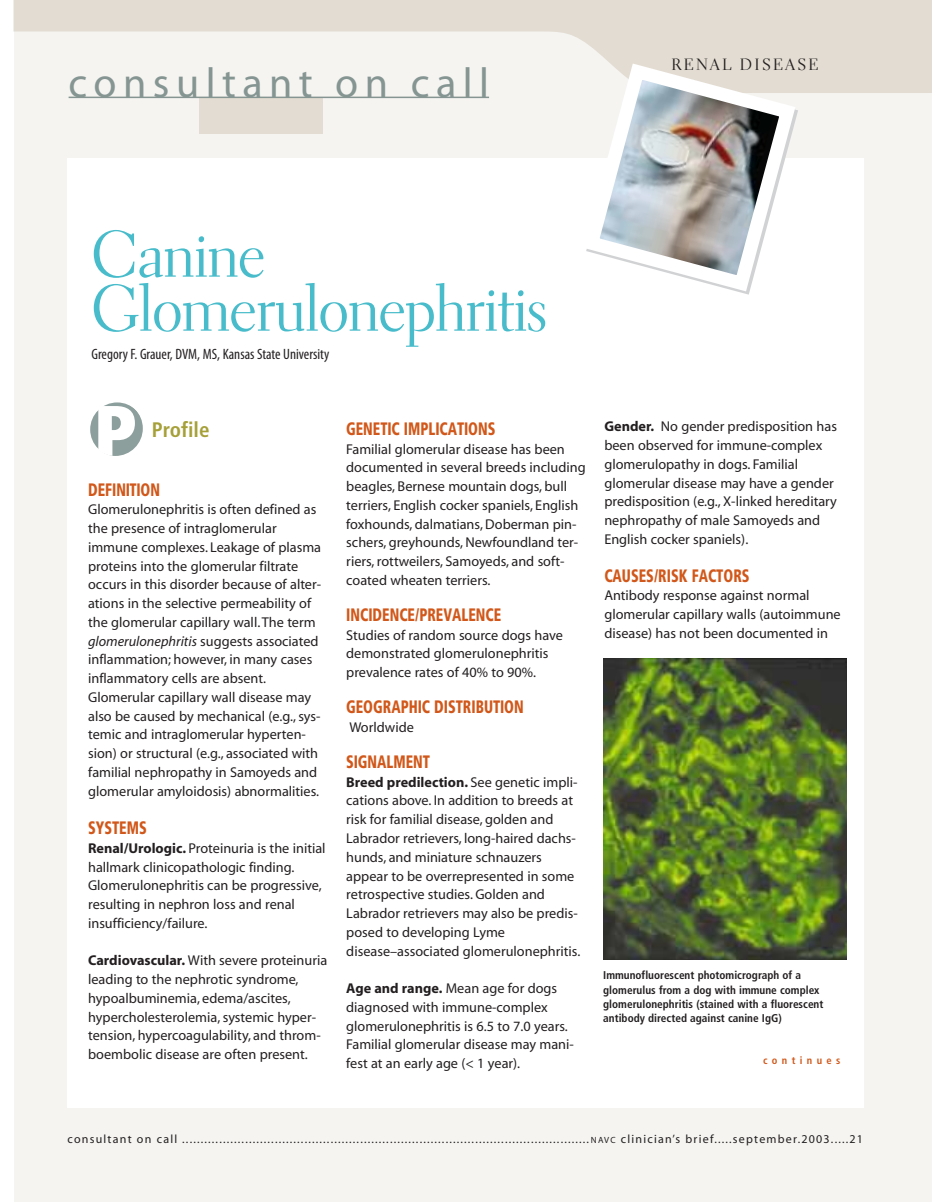
<style>
.page{position:relative;width:932px;height:1202px;background:#fff}
.page>*{position:absolute;margin:0;border:0;box-sizing:border-box;transform-origin:0 0}
.t1{font:66px/54px "Electra LT Std Display";color:#48bccb}
.t2{font:42px "Myriad";letter-spacing:.155em;color:#859592}
.t3{font:700 condensed 21px "Frutiger LT Std";color:#a6a038}
.t4{font:900 condensed 18px "Frutiger LT Std";color:#d1581a;scale:.8 1}
.t5{font:16.5px "Electra LT Std Display";letter-spacing:.175em;color:#231f20}
.t6{font:condensed 15px "Myriad Pro";color:#231f20}
.t7{font:14.25px/18.8px "Myriad";color:#231f20}
.t8{font:12px "Myriad";letter-spacing:.1em;color:#231f20}
.t9{font:700 condensed 11.25px/14.2px "Frutiger LT Std";color:#231f20}
.t10{font:700 condensed 10.5px "Frutiger LT Std";letter-spacing:.415em;color:#d1581a}
.s1{font-style:italic}
.s2{font-weight:700}
.s3{font-size:9px}
</style>
<div class="page">
<div style="left:14px;top:4px;width:918px;height:1198px;background:#f5f4f1"></div>
<svg style="left:14px;top:0;width:918px;height:93px;fill:#e3dcd2"></svg>
<div style="left:68px;top:158px;width:796px;height:949px;background:#fff"></div>
<div style="left:199px;top:98px;width:124px;height:36px;background:#e3dcd2"></div>
<hr style="left:69px;top:97px;width:420px;height:1px;background:#859592">
<svg style="left:90px;top:402px;width:53px;height:54px"></svg>
<img style="left:603px;top:659px;width:243px;height:301px">
<svg style="left:575px;top:55px;width:228px;height:240px"></svg>
<h2 class="t2" style="left:69px;top:68px;width:422px">consultant on call</h2>
<p class="t5" style="left:672px;top:59px;width:148px">RENAL DISEASE</p>
<h1 class="t1" style="left:92px;top:241px;width:456px">Canine<br>Glomerulonephritis</h1>
<p class="t6" style="left:92px;top:348px;width:239px">Gregory F. Grauer, DVM, MS, Kansas State University</p>
<h3 class="t3" style="left:152px;top:422px;width:59px">Profile</h3>
<p class="t4" style="left:88px;top:483px;width:91px">DEFINITION</p>
<p class="t7" style="left:88px;top:501px;width:234px">Glomerulonephritis is often defined as the presence of intraglomerular immune complexes. Leakage of plasma proteins into the glomerular filtrate occurs in this disorder because of alter&shy;ations in the selective permeability of the glomerular capillary wall.The term <span class="s1">glomerulonephritis</span> suggests associated inflammation; however, in many cases inflammatory cells are absent.<br>Glomerular capillary wall disease may also be caused by mechanical (e.g., sys&shy;temic and intraglomerular hyperten&shy;sion) or structural (e.g., associated with familial nephropathy in Samoyeds and glomerular amyloidosis) abnormalities.</p>
<p class="t4" style="left:88px;top:821px;width:75px">SYSTEMS</p>
<p class="t7" style="left:88px;top:840px;width:239px"><span class="s2">Renal/Urologic.</span> Proteinuria is the initial hallmark clinicopathologic finding.<br>Glomerulonephritis can be progressive, resulting in nephron loss and renal insufficiency/failure.</p>
<p class="t7" style="left:88px;top:952px;width:241px"><span class="s2">Cardiovascular.</span> With severe proteinuria leading to the nephrotic syndrome, hypoalbuminemia, edema/ascites, hypercholesterolemia, systemic hyper&shy;tension, hypercoagulability, and throm&shy;boembolic disease are often present.</p>
<p class="t4" style="left:346px;top:422px;width:188px">GENETIC IMPLICATIONS</p>
<p class="t7" style="left:346px;top:441px;width:241px">Familial glomerular disease has been documented in several breeds including beagles, Bernese mountain dogs, bull terriers, English cocker spaniels, English foxhounds, dalmatians, Doberman pin&shy;schers, greyhounds, Newfoundland ter&shy;riers, rottweilers, Samoyeds, and soft&shy;coated wheaten terriers.</p>
<p class="t4" style="left:346px;top:608px;width:195px">INCIDENCE/PREVALENCE</p>
<p class="t7" style="left:346px;top:627px;width:218px">Studies of random source dogs have demonstrated glomerulonephritis prevalence rates of 40% to 90%.</p>
<p class="t4" style="left:346px;top:700px;width:223px">GEOGRAPHIC DISTRIBUTION</p>
<p class="t7" style="left:349px;top:719px;width:66px">Worldwide</p>
<p class="t4" style="left:346px;top:755px;width:106px">SIGNALMENT</p>
<p class="t7" style="left:346px;top:774px;width:236px"><span class="s2">Breed predilection.</span> See genetic impli&shy;cations above. In addition to breeds at risk for familial disease, golden and Labrador retrievers, long-haired dachs&shy;hunds, and miniature schnauzers appear to be overrepresented in some retrospective studies. Golden and Labrador retrievers may also be predis&shy;posed to developing Lyme disease–associated glomerulonephritis.</p>
<p class="t7" style="left:346px;top:980px;width:229px"><span class="s2">Age and range.</span> Mean age for dogs diagnosed with immune-complex glomerulonephritis is 6.5 to 7.0 years.<br>Familial glomerular disease may mani&shy;fest at an early age (&lt; 1 year).</p>
<p class="t7" style="left:604px;top:418px;width:234px"><span class="s2">Gender.</span> No gender predisposition has been observed for immune-complex glomerulopathy in dogs. Familial glomerular disease may have a gender predisposition (e.g., X-linked hereditary nephropathy of male Samoyeds and English cocker spaniels).</p>
<p class="t4" style="left:604px;top:569px;width:183px">CAUSES/RISK FACTORS</p>
<p class="t7" style="left:604px;top:587px;width:238px">Antibody response against normal glomerular capillary walls (autoimmune disease) has not been documented in</p>
<p class="t9" style="left:603px;top:969px;width:222px">Immunofluorescent photomicrograph of a glomerulus from a dog with immune complex glomerulonephritis (stained with a fluorescent antibody directed against canine IgG)</p>
<p class="t10" style="left:763px;top:1056px;width:79px">continues</p>
<p class="t8" style="left:68px;top:1134px;width:797px">consultant on call ..............................................................................................................<span class="s3">NAVC</span> clinician’s brief.....september.2003.....21</p>
</div>
